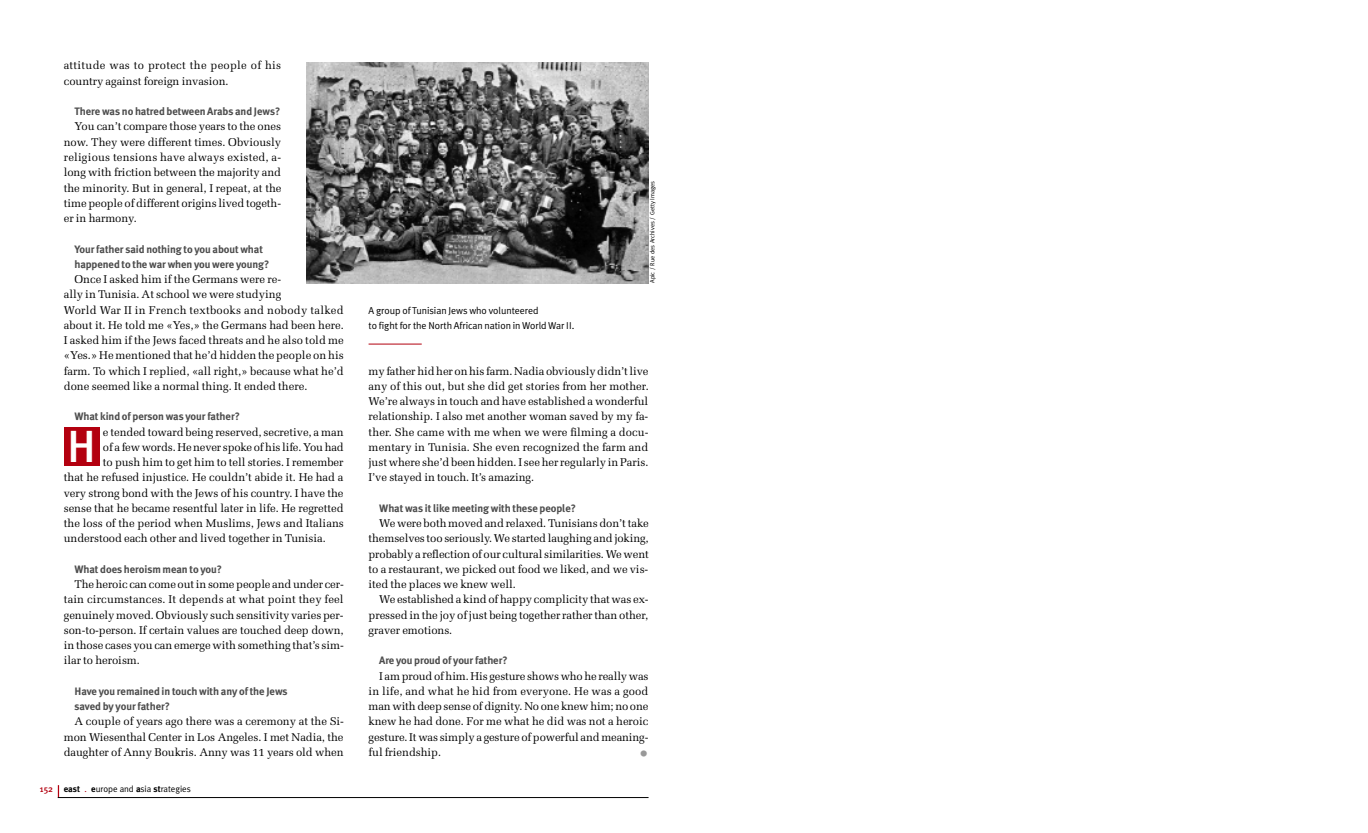
<style>
.page{position:relative;width:1368px;height:833px;background:#fff}
.page>*{position:absolute;margin:0;border:0;box-sizing:border-box;transform-origin:0 0}
.t1{font:500 45px "Meta Plus";color:#fff}
.t2{font:700 35px "Meta Plus";color:#999}
.t3{font:11.25px/15.2px "Melior";letter-spacing:-.005em;color:#000;text-align:justify}
.t4{font:11.25px/15.2px "Melior";letter-spacing:.02em;color:#000}
.t5{font:700 10.75px/15.2px "Meta Plus";letter-spacing:-.005em;color:#4d4d4d}
.t6{font:10px/15.2px "Meta Plus Normal";letter-spacing:-.005em;color:#000}
.t7{font:9px "Meta Plus Normal";letter-spacing:-.005em;color:#000}
.t8{font:6.25px "Meta Plus Normal";color:#000}
.s1{font-family:"Meta Plus";font-weight:500;color:#b3000f}
.s2{font-family:"Meta Plus";font-weight:700}
.s3{color:#b3000f}
</style>
<div class="page">
<svg style="left:58px;top:785px;width:1px;height:12px"></svg>
<hr style="left:58px;top:797px;width:590px;height:1px;background:#000">
<hr style="left:369px;top:344px;width:53px;height:1px;background:#b3000f">
<div style="left:64px;top:427px;width:35px;height:39px;background:#b3000f"></div>
<img style="left:306px;top:63px;width:342px;height:220px">
<p class="t4" style="left:64px;top:58px;width:219px">attitude was to protect the people of his country against foreign invasion.</p>
<p class="t5" style="left:74px;top:104px;width:208px">There was no hatred between Arabs and Jews?</p>
<p class="t3" style="left:64px;top:119px;width:219px;text-indent:11px">You can’t compare those years to the ones now. They were different times. Obviously religious tensions have always existed, a&shy;long with friction between the majority and the minority. But in general, I repeat, at the time people of different origins lived togeth&shy;er in harmony.</p>
<p class="t5" style="left:74px;top:241px;width:196px">Your father said nothing to you about what happened to the war when you were young?</p>
<p class="t3" style="left:64px;top:271px;width:281px;text-align:left;text-indent:11px">Once I asked him if the Germans were re-<br>ally in Tunisia. At school we were studying<br>World War II in French textbooks and nobody talked about it. He told me «Yes,» the Germans had been here.<br>I asked him if the Jews faced threats and he also told me «Yes.» He mentioned that he’d hidden the people on his farm. To which I replied, «all right,» because what he’d done seemed like a normal thing. It ended there.</p>
<p class="t5" style="left:74px;top:409px;width:167px">What kind of person was your father?</p>
<p class="t3" style="left:103px;top:424px;width:242px">e tended toward being reserved, secretive, a man</p>
<p class="t3" style="left:103px;top:439px;width:242px">of a few words. He never spoke of his life. You had</p>
<p class="t3" style="left:103px;top:454px;width:242px">to push him to get him to tell stories. I remember</p>
<p class="t3" style="left:64px;top:470px;width:281px">that he refused injustice. He couldn’t abide it. He had a</p>
<p class="t3" style="left:64px;top:485px;width:281px">very strong bond with the Jews of his country. I have the</p>
<p class="t3" style="left:64px;top:500px;width:281px">sense that he became resentful later in life. He regretted</p>
<p class="t3" style="left:64px;top:515px;width:282px">the loss of the period when Muslims, Jews and Italians</p>
<p class="t3" style="left:64px;top:531px;width:264px">understood each other and lived together in Tunisia.</p>
<p class="t5" style="left:74px;top:561px;width:149px">What does heroism mean to you?</p>
<p class="t3" style="left:64px;top:576px;width:281px;text-indent:11px">The heroic can come out in some people and under cer&shy;tain circumstances. It depends at what point they feel genuinely moved. Obviously such sensitivity varies per&shy;son-to-person. If certain values are touched deep down, in those cases you can emerge with something that’s sim&shy;ilar to heroism.</p>
<p class="t5" style="left:74px;top:683px;width:215px">Have you remained in touch with any of the Jews saved by your father?</p>
<p class="t3" style="left:64px;top:714px;width:282px;text-indent:11px">A couple of years ago there was a ceremony at the Si&shy;mon Wiesenthal Center in Los Angeles. I met Nadia, the daughter of Anny Boukris. Anny was 11 years old when</p>
<h1 class="t1" style="left:67px;top:420px;width:30px">H</h1>
<p class="t7" style="left:40px;top:784px;width:152px"><span class="s1">152</span> <span class="s2">east</span> <span class="s3">.</span> <span class="s2">e</span>urope and <span class="s2">a</span>sia <span class="s2">st</span>rategies</p>
<p class="t6" style="left:369px;top:302px;width:207px">A group of Tunisian Jews who volunteered<br>to fight for the North African nation in World War II.</p>
<p class="t8" style="left:648px;top:283px;width:104px;rotate:-90deg">Apic / Rue des Archives / Getty Images</p>
<p class="t3" style="left:369px;top:363px;width:282px">my father hid her on his farm. Nadia obviously didn’t live any of this out, but she did get stories from her mother.<br>We’re always in touch and have established a wonderful relationship. I also met another woman saved by my fa&shy;ther. She came with me when we were filming a docu&shy;mentary in Tunisia. She even recognized the farm and just where she’d been hidden. I see her regularly in Paris.<br>I’ve stayed in touch. It’s amazing.</p>
<p class="t5" style="left:379px;top:500px;width:198px">What was it like meeting with these people?</p>
<p class="t3" style="left:369px;top:515px;width:282px;text-indent:11px">We were both moved and relaxed. Tunisians don’t take themselves too seriously. We started laughing and joking, probably a reflection of our cultural similarities. We went to a restaurant, we picked out food we liked, and we vis&shy;ited the places we knew well.</p>
<p class="t3" style="left:369px;top:592px;width:281px;text-indent:11px">We established a kind of happy complicity that was ex&shy;pressed in the joy of just being together rather than other, graver emotions.</p>
<p class="t5" style="left:379px;top:653px;width:130px">Are you proud of your father?</p>
<p class="t3" style="left:369px;top:668px;width:281px;text-indent:11px">I am proud of him. His gesture shows who he really was in life, and what he hid from everyone. He was a good man with deep sense of dignity. No one knew him; no one knew he had done. For me what he did was not a heroic gesture. It was simply a gesture of powerful and meaning&shy;ful friendship.</p>
<h2 class="t2" style="left:639px;top:723px;width:11px">.</h2>
</div>
